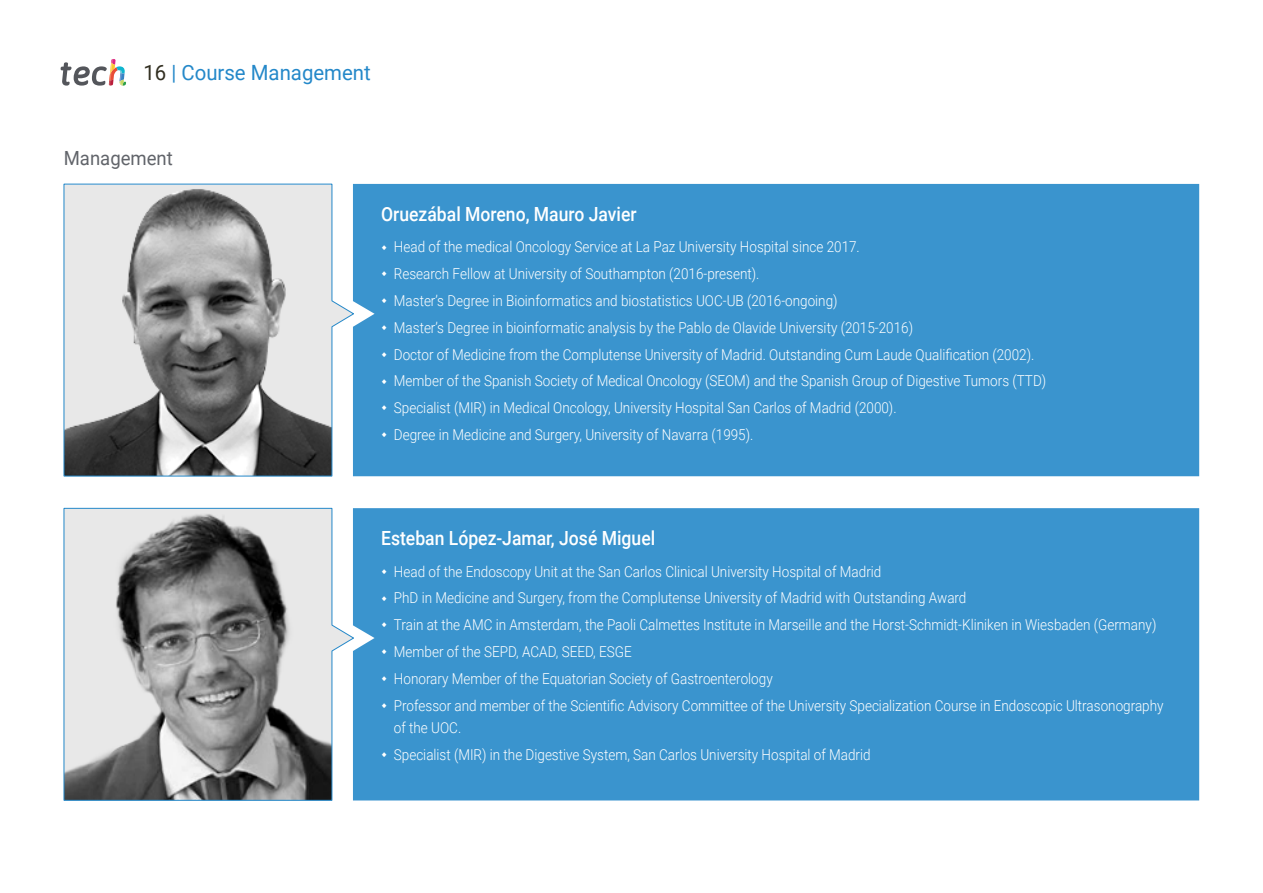
<style>
.page{position:relative;width:1263px;height:893px;background:#fff}
.page>*{position:absolute;margin:0;border:0;box-sizing:border-box;transform-origin:0 0}
.t1{font:21px "Roboto";color:#2488c9}
.t2{font:500 19.5px "Roboto";color:#fff;scale:.9 1}
.t3{font:19.5px "Roboto";color:#61646a;scale:.95 1}
.t4{font:300 15px/26.7px "Roboto";color:#fff;scale:.9 1}
.s1{color:#312e20}
</style>
<div class="page">
<svg style="left:61px;top:59px;width:65px;height:27px"></svg>
<div style="left:354px;top:184px;width:845px;height:292px;background:#3a94ce"></div>
<div style="left:354px;top:508px;width:845px;height:292px;background:#3a94ce"></div>
<svg style="left:64px;top:184px;width:290px;height:292px;background:#aaacac"></svg>
<svg style="left:64px;top:508px;width:290px;height:293px;background:#a7a8a9"></svg>
<svg style="left:382px;top:245px;width:4px;height:5px"></svg>
<svg style="left:382px;top:272px;width:4px;height:5px"></svg>
<svg style="left:382px;top:298px;width:4px;height:5px"></svg>
<svg style="left:382px;top:325px;width:4px;height:5px"></svg>
<svg style="left:382px;top:352px;width:4px;height:5px"></svg>
<svg style="left:382px;top:379px;width:4px;height:5px"></svg>
<svg style="left:382px;top:405px;width:4px;height:5px"></svg>
<svg style="left:382px;top:432px;width:4px;height:5px"></svg>
<svg style="left:382px;top:569px;width:4px;height:5px"></svg>
<svg style="left:382px;top:596px;width:4px;height:5px"></svg>
<svg style="left:382px;top:623px;width:4px;height:5px"></svg>
<svg style="left:382px;top:649px;width:4px;height:5px"></svg>
<svg style="left:382px;top:676px;width:4px;height:5px"></svg>
<svg style="left:382px;top:703px;width:4px;height:5px"></svg>
<svg style="left:382px;top:752px;width:4px;height:5px"></svg>
<h1 class="t1" style="left:144px;top:57px;width:229px"><span class="s1">16</span> | Course Management</h1>
<h2 class="t3" style="left:64px;top:144px;width:116px">Management</h2>
<h2 class="t2" style="left:381px;top:200px;width:285px">Oruezábal Moreno, Mauro Javier</h2>
<p class="t4" style="left:394px;top:233px;width:726px">Head of the medical Oncology Service at La Paz University Hospital since 2017.<br>Research Fellow at University of Southampton (2016-present).<br>Master’s Degree in Bioinformatics and biostatistics UOC-UB (2016-ongoing)<br>Master’s Degree in bioinformatic analysis by the Pablo de Olavide University (2015-2016)<br>Doctor of Medicine from the Complutense University of Madrid. Outstanding Cum Laude Qualification (2002).<br>Member of the Spanish Society of Medical Oncology (SEOM) and the Spanish Group of Digestive Tumors (TTD)<br>Specialist (MIR) in Medical Oncology, University Hospital San Carlos of Madrid (2000).<br>Degree in Medicine and Surgery, University of Navarra (1995).</p>
<h2 class="t2" style="left:381px;top:524px;width:306px">Esteban López-Jamar, José Miguel</h2>
<p class="t4" style="left:394px;top:557px;width:857px">Head of the Endoscopy Unit at the San Carlos Clinical University Hospital of Madrid<br>PhD in Medicine and Surgery, from the Complutense University of Madrid with Outstanding Award<br>Train at the AMC in Amsterdam, the Paoli Calmettes Institute in Marseille and the Horst-Schmidt-Kliniken in Wiesbaden (Germany)<br>Member of the SEPD, ACAD, SEED, ESGE<br>Honorary Member of the Equatorian Society of Gastroenterology<br>Professor and member of the Scientific Advisory Committee of the University Specialization Course in Endoscopic Ultrasonography</p>
<p class="t4" style="left:394px;top:714px;width:531px">of the UOC.<br>Specialist (MIR) in the Digestive System, San Carlos University Hospital of Madrid</p>
</div>
